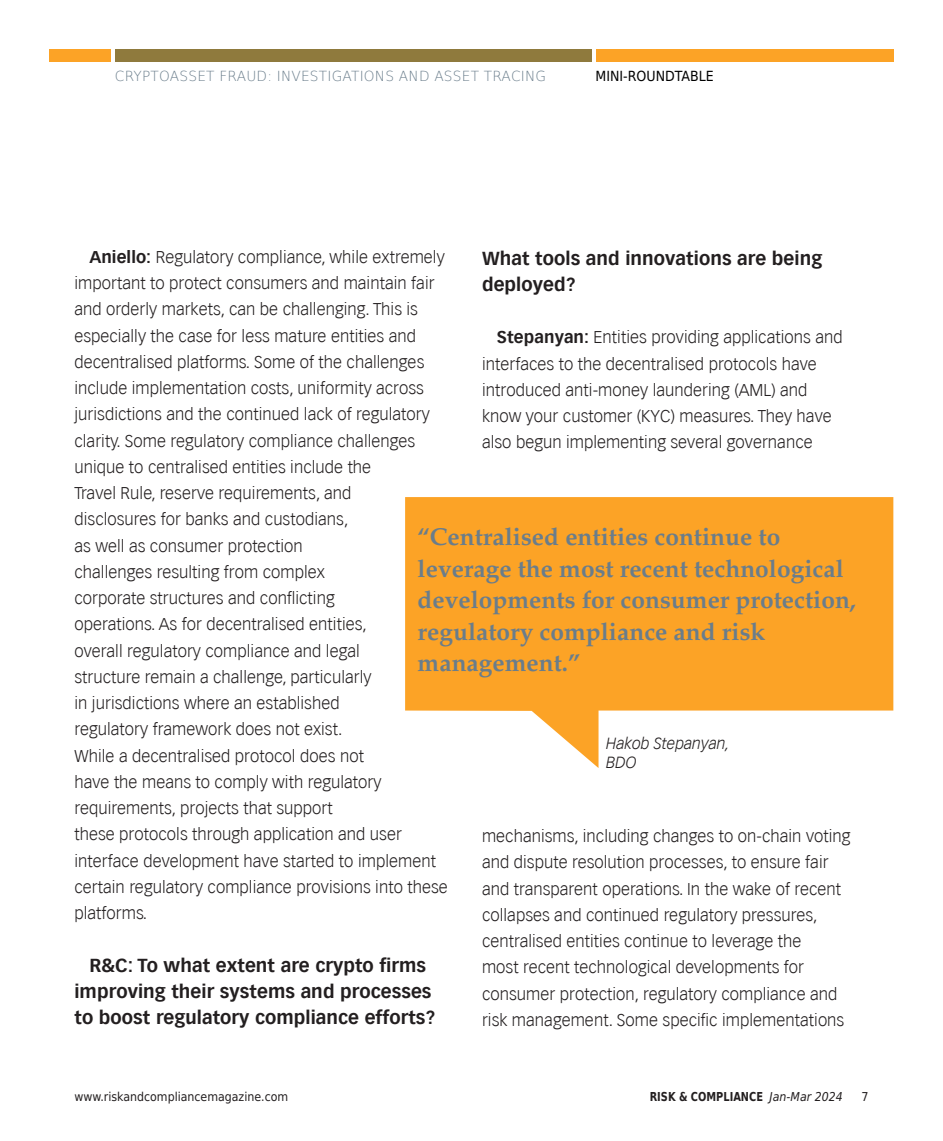
<style>
.page{position:relative;width:943px;height:1141px;background:#fff}
.page>*{position:absolute;margin:0;border:0;box-sizing:border-box;transform-origin:0 0}
.t1{font:700 24.5px/31.5px "Palatino";color:#6a7d8b}
.t2{font:700 18.38px/26.2px "Vectora LH";letter-spacing:.005em;color:#231f20;text-align:center}
.t3{font:300 16.62px/26.2px "Vectora LH";letter-spacing:.005em;color:#231f20}
.t4{font:italic 300 15.75px/18.9px "Vectora LH";color:#231f20}
.t5{font:200 14px "DejaVu Sans";letter-spacing:.015em;color:#6a7d8b}
.t6{font:14px "DejaVu Sans Condensed";color:#000}
.t7{font:12.25px "DejaVu Sans Condensed";color:#231f20}
.t8{font:700 12.25px "DejaVu Sans";color:#231f20;scale:.8 1}
.s1{font-weight:700}
.s2{font-family:"DejaVu Sans Condensed";font-weight:400;font-style:italic}
</style>
<div class="page">
<div style="left:595px;top:50px;width:298px;height:12px;background:#fca326"></div>
<div style="left:115px;top:50px;width:477px;height:12px;background:#8f7a3d"></div>
<div style="left:50px;top:50px;width:61px;height:12px;background:#fca326"></div>
<svg style="left:405px;top:497px;width:488px;height:271px;fill:#fca326"></svg>
<div style="left:606px;top:734px;width:218px;height:36px;background:#fff"></div>
<div style="left:417px;top:522px;width:451px;height:155px;background:#fca326"></div>
<p class="t5" style="left:115px;top:65px;width:433px">CRYPTOASSET FRAUD: INVESTIGATIONS AND ASSET TRACING</p>
<p class="t6" style="left:595px;top:64px;width:120px">MINI-ROUNDTABLE</p>
<p class="t3" style="left:74px;top:244px;width:375px;text-indent:15px"><span class="s1">Aniello:</span> Regulatory compliance, while extremely important to protect consumers and maintain fair and orderly markets, can be challenging. This is especially the case for less mature entities and decentralised platforms. Some of the challenges include implementation costs, uniformity across jurisdictions and the continued lack of regulatory clarity. Some regulatory compliance challenges unique to centralised entities include the<br>Travel Rule, reserve requirements, and<br>disclosures for banks and custodians,<br>as well as consumer protection<br>challenges resulting from complex<br>corporate structures and conflicting<br>operations. As for decentralised entities,<br>overall regulatory compliance and legal<br>structure remain a challenge, particularly<br>in jurisdictions where an established<br>regulatory framework does not exist.<br>While a decentralised protocol does not<br>have the means to comply with regulatory requirements, projects that support<br>these protocols through application and user interface development have started to implement certain regulatory compliance provisions into these platforms.</p>
<p class="t2" style="left:74px;top:952px;width:362px">R&amp;C: To what extent are crypto firms improving their systems and processes to boost regulatory compliance efforts?</p>
<p class="t2" style="left:482px;top:245px;width:342px;text-align:left">What tools and innovations are being deployed?</p>
<p class="t3" style="left:482px;top:325px;width:362px;text-indent:15px"><span class="s1">Stepanyan:</span> Entities providing applications and interfaces to the decentralised protocols have introduced anti-money laundering (AML) and know your customer (KYC) measures. They have also begun implementing several governance</p>
<h1 class="t1" style="left:417px;top:522px;width:440px">“Centralised entities continue to leverage the most recent technological developments for consumer protection, regulatory compliance and risk management.”</h1>
<p class="t4" style="left:606px;top:734px;width:125px">Hakob Stepanyan,<br>BDO</p>
<p class="t3" style="left:482px;top:823px;width:370px">mechanisms, including changes to on-chain voting and dispute resolution processes, to ensure fair and transparent operations. In the wake of recent collapses and continued regulatory pressures, centralised entities continue to leverage the<br>most recent technological developments for consumer protection, regulatory compliance and risk management. Some specific implementations</p>
<p class="t7" style="left:74px;top:1086px;width:215px">www.riskandcompliancemagazine.com</p>
<p class="t8" style="left:649px;top:1086px;width:243px">RISK &amp; COMPLIANCE <span class="s2">Jan-Mar 2024</span></p>
<p class="t7" style="left:861px;top:1086px;width:9px">7</p>
</div>
